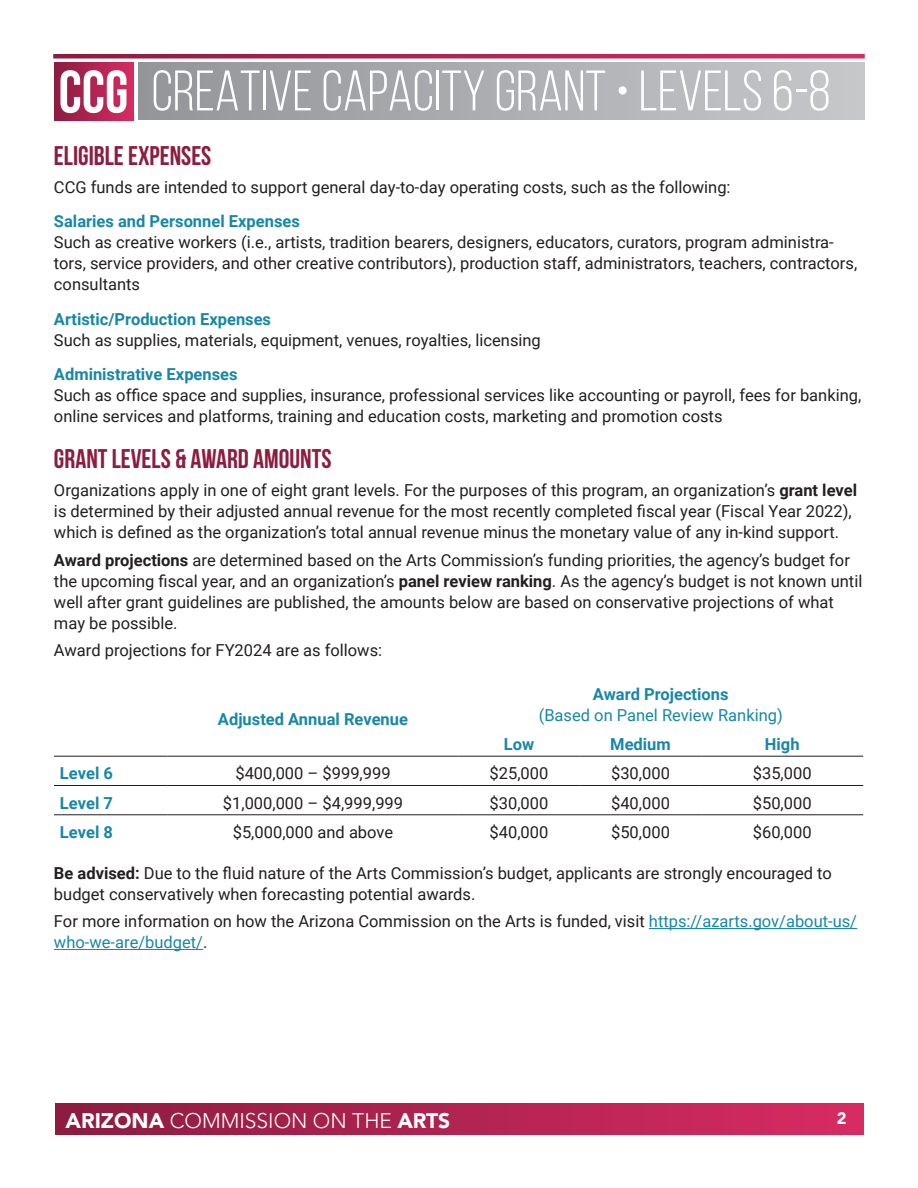
<style>
.page{position:relative;width:918px;height:1188px;background:#fff}
.page>*{position:absolute;margin:0;border:0;box-sizing:border-box;transform-origin:0 0}
.t1{font:57px "Bebas Neue";color:#fff}
.Header_2{font:700 27px "Bebas Neue";color:#8c1c40}
.t2{font:300 21px "Avenir LT Std";color:#fff}
.Body_1{font:16.5px/21px "Roboto";color:#231f20}
.Header_5{font:700 16.5px "Roboto";color:#1887a6}
.Header_5-2{font:16.5px/21px "Roboto";color:#1887a6;text-align:center}
.t3{font:900 16.5px "Avenir LT Std";color:#fff}
.s1{font-weight:700;font-size:60px}
.s2{font-weight:700}
.s3{color:#1887a6}
.s4{font-weight:900}
</style>
<div class="page">
<div style="left:138px;top:63px;width:727px;height:57px;background:linear-gradient(to right,#939598,#c7c8ca)"></div>
<div style="left:54px;top:63px;width:79px;height:57px;background:linear-gradient(to right,#8c1c40,#d72b62)"></div>
<div style="left:55px;top:1104px;width:809px;height:31px;background:linear-gradient(to right,#8c1c40,#d82b63)"></div>
<svg style="left:53px;top:54px;width:812px;height:4px;background:#b12351"></svg>
<hr style="left:649px;top:928px;width:208px;height:1px;background:#1887a6">
<hr style="left:54px;top:949px;width:149px;height:1px;background:#1887a6">
<hr style="left:54px;top:756px;width:114px;height:1px;background:#231f20">
<hr style="left:168px;top:756px;width:290px;height:1px;background:#231f20">
<hr style="left:458px;top:756px;width:122px;height:1px;background:#231f20">
<hr style="left:580px;top:756px;width:121px;height:1px;background:#231f20">
<hr style="left:701px;top:756px;width:162px;height:1px;background:#231f20">
<hr style="left:54px;top:785px;width:114px;height:1px;background:#231f20">
<hr style="left:168px;top:785px;width:290px;height:1px;background:#231f20">
<hr style="left:458px;top:785px;width:122px;height:1px;background:#231f20">
<hr style="left:580px;top:785px;width:121px;height:1px;background:#231f20">
<hr style="left:701px;top:785px;width:162px;height:1px;background:#231f20">
<hr style="left:54px;top:814px;width:114px;height:1px;background:#231f20">
<hr style="left:168px;top:814px;width:290px;height:1px;background:#231f20">
<hr style="left:458px;top:814px;width:122px;height:1px;background:#231f20">
<hr style="left:580px;top:814px;width:121px;height:1px;background:#231f20">
<hr style="left:701px;top:814px;width:162px;height:1px;background:#231f20">
<h1 class="t1" style="left:59px;top:60px;width:773px"><span class="s1">CCG</span> CREATIVE CAPACITY GRANT • LEVELS 6-8</h1>
<p class="Header_2" style="left:54px;top:141px;width:159px">ELIGIBLE EXPENSES</p>
<p class="Body_1" style="left:54px;top:176px;width:678px">CCG funds are intended to support general day-to-day operating costs, such as the following:</p>
<p class="Header_5" style="left:54px;top:210px;width:247px">Salaries and Personnel Expenses</p>
<p class="Body_1" style="left:54px;top:231px;width:805px">Such as creative workers (i.e., artists, tradition bearers, designers, educators, curators, program administra&shy;tors, service providers, and other creative contributors), production staff, administrators, teachers, contractors, consultants</p>
<p class="Header_5" style="left:54px;top:307px;width:219px">Artistic/Production Expenses</p>
<p class="Body_1" style="left:54px;top:329px;width:488px">Such as supplies, materials, equipment, venues, royalties, licensing</p>
<p class="Header_5" style="left:54px;top:363px;width:185px">Administrative Expenses</p>
<p class="Body_1" style="left:54px;top:384px;width:809px">Such as office space and supplies, insurance, professional services like accounting or payroll, fees for banking, online services and platforms, training and education costs, marketing and promotion costs</p>
<p class="Header_2" style="left:54px;top:444px;width:279px">GRANT LEVELS &amp; AWARD AMOUNTS</p>
<p class="Body_1" style="left:54px;top:479px;width:805px">Organizations apply in one of eight grant levels. For the purposes of this program, an organization’s <span class="s2">grant level </span>is determined by their adjusted annual revenue for the most recently completed fiscal year (Fiscal Year 2022), which is defined as the organization’s total annual revenue minus the monetary value of any in-kind support.</p>
<p class="Body_1" style="left:54px;top:549px;width:810px"><span class="s2">Award projections</span> are determined based on the Arts Commission’s funding priorities, the agency’s budget for the upcoming fiscal year, and an organization’s <span class="s2">panel review ranking</span>. As the agency’s budget is not known until well after grant guidelines are published, the amounts below are based on conservative projections of what may be possible.</p>
<p class="Body_1" style="left:54px;top:639px;width:330px">Award projections for FY2024 are as follows:</p>
<p class="Header_5" style="left:218px;top:708px;width:192px">Adjusted Annual Revenue</p>
<p class="Header_5-2" style="left:539px;top:683px;width:246px"><span class="s2">Award Projections<br></span>(Based on Panel Review Ranking)</p>
<p class="Header_5" style="left:504px;top:733px;width:32px">Low</p>
<p class="Header_5" style="left:610px;top:733px;width:62px">Medium</p>
<p class="Header_5" style="left:765px;top:733px;width:36px">High</p>
<p class="Header_5" style="left:60px;top:762px;width:54px">Level 6</p>
<p class="Body_1" style="left:235px;top:763px;width:157px">$400,000 – $999,999</p>
<p class="Body_1" style="left:490px;top:763px;width:60px">$25,000</p>
<p class="Body_1" style="left:611px;top:763px;width:60px">$30,000</p>
<p class="Body_1" style="left:753px;top:763px;width:60px">$35,000</p>
<p class="Header_5" style="left:60px;top:791px;width:54px">Level 7</p>
<p class="Body_1" style="left:223px;top:792px;width:182px">$1,000,000 – $4,999,999</p>
<p class="Body_1" style="left:490px;top:792px;width:60px">$30,000</p>
<p class="Body_1" style="left:611px;top:792px;width:60px">$40,000</p>
<p class="Body_1" style="left:753px;top:792px;width:60px">$50,000</p>
<p class="Header_5" style="left:60px;top:821px;width:54px">Level 8</p>
<p class="Body_1" style="left:233px;top:821px;width:162px">$5,000,000 and above</p>
<p class="Body_1" style="left:490px;top:821px;width:60px">$40,000</p>
<p class="Body_1" style="left:611px;top:821px;width:60px">$50,000</p>
<p class="Body_1" style="left:753px;top:821px;width:60px">$60,000</p>
<p class="Body_1" style="left:54px;top:862px;width:779px"><span class="s2">Be advised:</span> Due to the fluid nature of the Arts Commission’s budget, applicants are strongly encouraged to budget conservatively when forecasting potential awards.</p>
<p class="Body_1" style="left:54px;top:910px;width:805px">For more information on how the Arizona Commission on the Arts is funded, visit <span class="s3">https://azarts.gov/about-us/ who-we-are/budget/</span>.</p>
<p class="t2" style="left:66px;top:1108px;width:386px"><span class="s4">ARIZONA</span> COMMISSION ON THE <span class="s4">ARTS</span></p>
<p class="t3" style="left:837px;top:1109px;width:11px">2</p>
</div>
